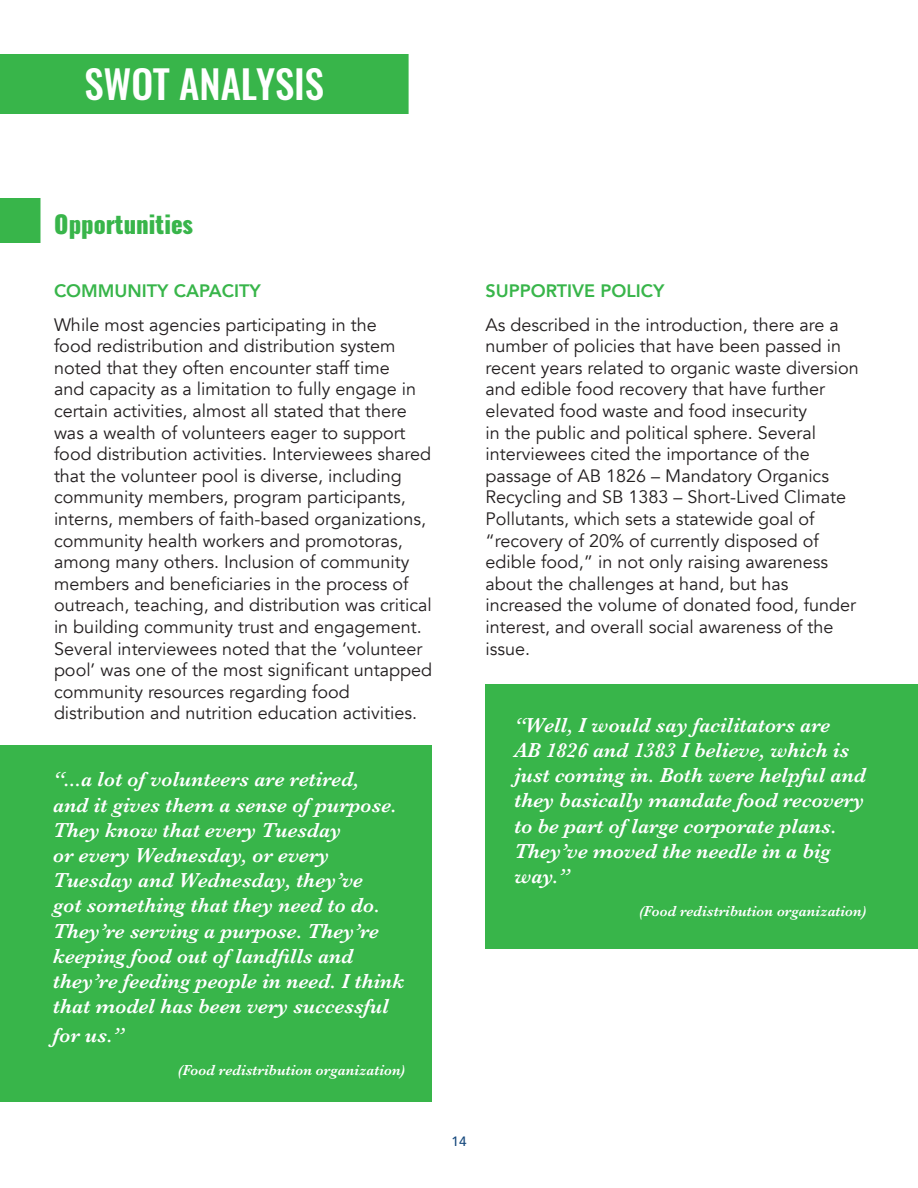
<style>
.page{position:relative;width:918px;height:1188px;background:#fff}
.page>*{position:absolute;margin:0;border:0;box-sizing:border-box;transform-origin:0 0}
.t1{font:500 39px "Oswald";color:#fff}
.t2{font:800 24px "Oswald";color:#38b54a}
.t3{font:italic 600 21px/25.2px "Baskerville";color:#fff}
.t4{font:18px/21.6px "Avenir";color:#231f20}
.t5{font:800 18px "Avenir";color:#38b54a}
.t6{font:italic 600 15px "Baskerville";color:#fff}
.t7{font:500 13.5px "Avenir";color:#16497d}
</style>
<div class="page">
<div style="left:0;top:745px;width:432px;height:357px;background:#38b54a"></div>
<div style="left:486px;top:684px;width:432px;height:265px;background:#38b54a"></div>
<div style="left:0;top:54px;width:409px;height:60px;background:#38b54a"></div>
<div style="left:0;top:198px;width:40px;height:45px;background:#38b54a"></div>
<h1 class="t1" style="left:84px;top:56px;width:241px">SWOT ANALYSIS</h1>
<h2 class="t2" style="left:54px;top:207px;width:140px">Opportunities</h2>
<p class="t5" style="left:54px;top:277px;width:208px">COMMUNITY CAPACITY</p>
<p class="t4" style="left:54px;top:314px;width:380px">While most agencies participating in the<br>food redistribution and distribution system noted that they often encounter staff time<br>and capacity as a limitation to fully engage in certain activities, almost all stated that there was a wealth of volunteers eager to support food distribution activities. Interviewees shared that the volunteer pool is diverse, including community members, program participants, interns, members of faith-based organizations, community health workers and promotoras, among many others. Inclusion of community members and beneficiaries in the process of outreach, teaching, and distribution was critical in building community trust and engagement.<br>Several interviewees noted that the ‘volunteer pool’ was one of the most significant untapped community resources regarding food distribution and nutrition education activities.</p>
<p class="t3" style="left:53px;top:767px;width:353px">“...a lot of volunteers are retired,<br>and it gives them a sense of purpose.<br>They know that every Tuesday<br>or every Wednesday, or every Tuesday and Wednesday, they’ve<br>got something that they need to do.<br>They’re serving a purpose. They’re keeping food out of landfills and they’re feeding people in need. I think that model has been very successful</p>
<p class="t3" style="left:53px;top:1023px;width:72px">for us.”</p>
<p class="t6" style="left:178px;top:1060px;width:228px">(Food redistribution organization)</p>
<p class="t5" style="left:486px;top:277px;width:181px">SUPPORTIVE POLICY</p>
<p class="t4" style="left:486px;top:314px;width:375px">As described in the introduction, there are a number of policies that have been passed in recent years related to organic waste diversion and edible food recovery that have further elevated food waste and food insecurity<br>in the public and political sphere. Several interviewees cited the importance of the passage of AB 1826 – Mandatory Organics Recycling and SB 1383 – Short-Lived Climate Pollutants, which sets a statewide goal of “recovery of 20% of currently disposed of edible food,” in not only raising awareness about the challenges at hand, but has increased the volume of donated food, funder interest, and overall social awareness of the issue.</p>
<p class="t3" style="left:514px;top:713px;width:353px">“Well, I would say facilitators are<br>AB 1826 and 1383 I believe, which is just coming in. Both were helpful and they basically mandate food recovery to be part of large corporate plans.<br>They’ve moved the needle in a big way.”</p>
<p class="t6" style="left:639px;top:901px;width:228px">(Food redistribution organization)</p>
<p class="t7" style="left:451px;top:1130px;width:17px">14</p>
</div>
